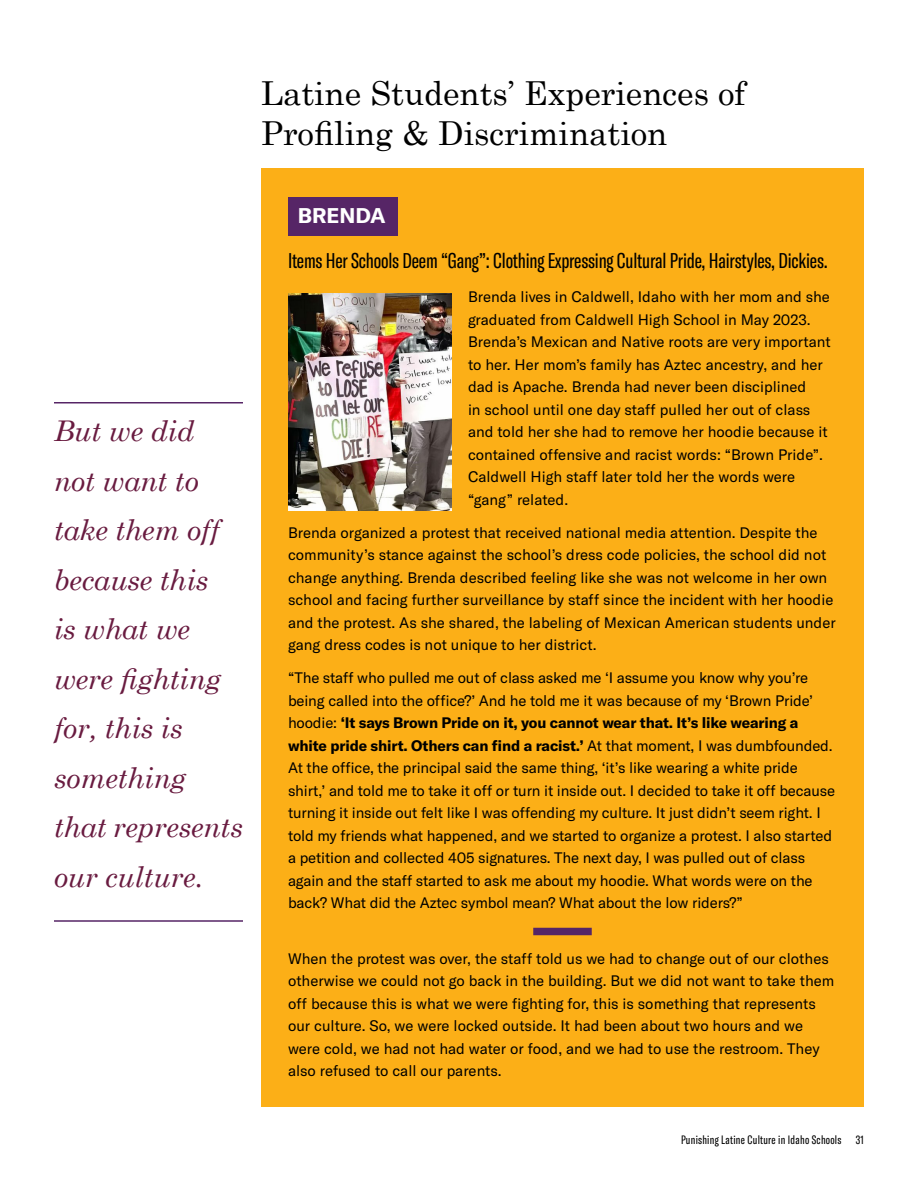
<style>
.page{position:relative;width:918px;height:1188px;background:#fff}
.page>*{position:absolute;margin:0;border:0;box-sizing:border-box;transform-origin:0 0}
.t1{font:33px/39.6px "Century Schoolbook";color:#000}
.t2{font:italic 28.5px/49.5px "Century Schoolbook";letter-spacing:-.01em;color:#691b40}
.t3{font:extra-condensed 21px "GT America";letter-spacing:-.01em;color:#000}
.t4{font:700 21px "GT America";color:#fff}
.t5{font:15px/22.5px "GT America";color:#000}
.t6{font:extra-condensed 12px "GT America";letter-spacing:.02em;color:#000}
.s1{font-weight:700}
</style>
<div class="page">
<div style="left:261px;top:168px;width:603px;height:939px;background:#fcaf17"></div>
<div style="left:288px;top:197px;width:110px;height:39px;background:#562566"></div>
<div style="left:533px;top:928px;width:59px;height:7px;background:#562566"></div>
<hr style="left:54px;top:402px;width:189px;height:2px;background:#562566">
<hr style="left:54px;top:920px;width:189px;height:2px;background:#562566">
<img style="left:288px;top:293px;width:163px;height:218px">
<p class="t1" style="left:261px;top:73px;width:486px">Latine Students’ Experiences of<br>Profiling &amp; Discrimination</p>
<p class="t2" style="left:54px;top:406px;width:191px">But we did<br>not want to take them off because this<br>is what we were fighting for, this is something that represents our culture.</p>
<p class="t4" style="left:298px;top:202px;width:90px">BRENDA</p>
<p class="t3" style="left:288px;top:249px;width:541px">Items Her Schools Deem “Gang”: Clothing Expressing Cultural Pride, Hairstyles, Dickies.</p>
<p class="t5" style="left:468px;top:286px;width:364px">Brenda lives in Caldwell, Idaho with her mom and she graduated from Caldwell High School in May 2023.<br>Brenda’s Mexican and Native roots are very important to her. Her mom’s family has Aztec ancestry, and her dad is Apache. Brenda had never been disciplined<br>in school until one day staff pulled her out of class and told her she had to remove her hoodie because it contained offensive and racist words: “Brown Pride”.<br>Caldwell High staff later told her the words were “gang” related.</p>
<p class="t5" style="left:288px;top:521px;width:549px">Brenda organized a protest that received national media attention. Despite the community’s stance against the school’s dress code policies, the school did not change anything. Brenda described feeling like she was not welcome in her own school and facing further surveillance by staff since the incident with her hoodie and the protest. As she shared, the labeling of Mexican American students under gang dress codes is not unique to her district.</p>
<p class="t5" style="left:288px;top:667px;width:549px">“The staff who pulled me out of class asked me ‘I assume you know why you’re being called into the office?’ And he told me it was because of my ‘Brown Pride’ hoodie: <span class="s1">‘It says Brown Pride on it, you cannot wear that. It’s like wearing a white pride shirt. Others can find a racist.’</span> At that moment, I was dumbfounded.<br>At the office, the principal said the same thing, ‘it’s like wearing a white pride shirt,’ and told me to take it off or turn it inside out. I decided to take it off because turning it inside out felt like I was offending my culture. It just didn’t seem right. I told my friends what happened, and we started to organize a protest. I also started a petition and collected 405 signatures. The next day, I was pulled out of class again and the staff started to ask me about my hoodie. What words were on the back? What did the Aztec symbol mean? What about the low riders?”</p>
<p class="t5" style="left:288px;top:947px;width:548px">When the protest was over, the staff told us we had to change out of our clothes otherwise we could not go back in the building. But we did not want to take them off because this is what we were fighting for, this is something that represents our culture. So, we were locked outside. It had been about two hours and we were cold, we had not had water or food, and we had to use the restroom. They also refused to call our parents.</p>
<p class="t6" style="left:681px;top:1132px;width:184px">Punishing Latine Culture in Idaho Schools 31</p>
</div>
